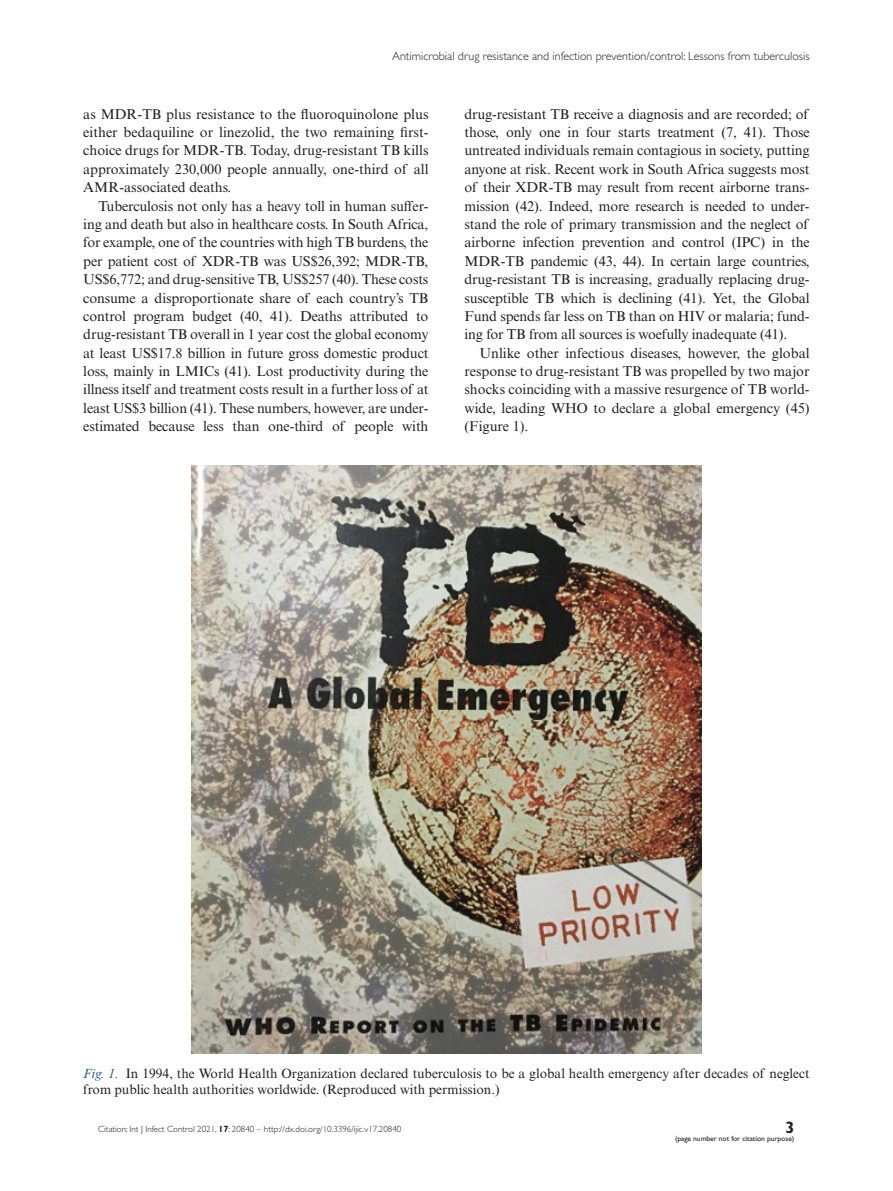
<style>
.page{position:relative;width:893px;height:1191px;background:#fff}
.page>*{position:absolute;margin:0;border:0;box-sizing:border-box;transform-origin:0 0}
.t1{font:700 16.5px "Gill Sans Std";color:#231f20}
.TXI{font:14.25px/18.3px "Times New Roman MT Std";letter-spacing:-.01em;color:#231f20;text-align:justify}
.TX{font:14.25px/18.3px "Times New Roman MT Std";color:#231f20;text-align:justify}
.FC{font:13.5px/15.8px "Times New Roman MT Std";color:#231f20}
.t2{font:300 12px "Gill Sans Std";color:#231f20}
.t3{font:300 9px "Gill Sans Std";color:#231f20}
.t4{font:7.5px "Gill Sans Std";color:#231f20}
.s1{font-style:italic;color:#206393}
.s2{font-weight:700}
</style>
<div class="page">
<img style="left:191px;top:465px;width:511px;height:588px">
<p class="t2" style="left:392px;top:50px;width:419px">Antimicrobial drug resistance and infection prevention/control: Lessons from tuberculosis</p>
<p class="TX" style="left:83px;top:105px;width:347px">as MDR-TB plus resistance to the fluoroquinolone plus either bedaquiline or linezolid, the two remaining first&shy;choice drugs for MDR-TB. Today, drug-resistant TB kills approximately 230,000 people annually, one-third of all AMR-associated deaths.</p>
<p class="TXI" style="left:83px;top:197px;width:347px;text-indent:15px">Tuberculosis not only has a heavy toll in human suffer&shy;ing and death but also in healthcare costs. In South Africa, for example, one of the countries with high TB burdens, the per patient cost of XDR-TB was US$26,392; MDR-TB, US$6,772; and drug-sensitive TB, US$257 (40). These costs consume a disproportionate share of each country’s TB control program budget (40, 41). Deaths attributed to drug-resistant TB overall in 1 year cost the global economy at least US$17.8 billion in future gross domestic product loss, mainly in LMICs (41). Lost productivity during the illness itself and treatment costs result in a further loss of at least US$3 billion (41). These numbers, however, are under&shy;estimated because less than one-third of people with</p>
<p class="TXI" style="left:464px;top:105px;width:347px">drug-resistant TB receive a diagnosis and are recorded; of those, only one in four starts treatment (7, 41). Those untreated individuals remain contagious in society, putting anyone at risk. Recent work in South Africa suggests most of their XDR-TB may result from recent airborne trans&shy;mission (42). Indeed, more research is needed to under&shy;stand the role of primary transmission and the neglect of airborne infection prevention and control (IPC) in the MDR-TB pandemic (43, 44). In certain large countries, drug-resistant TB is increasing, gradually replacing drug&shy;susceptible TB which is declining (41). Yet, the Global Fund spends far less on TB than on HIV or malaria; fund&shy;ing for TB from all sources is woefully inadequate (41).</p>
<p class="TXI" style="left:464px;top:344px;width:347px;text-indent:15px">Unlike other infectious diseases, however, the global response to drug-resistant TB was propelled by two major shocks coinciding with a massive resurgence of TB world&shy;wide, leading WHO to declare a global emergency (45) (Figure 1).</p>
<p class="FC" style="left:83px;top:1065px;width:728px"><span class="s1">Fig. 1.</span> In 1994, the World Health Organization declared tuberculosis to be a global health emergency after decades of neglect from public health authorities worldwide. (Reproduced with permission.)</p>
<p class="t3" style="left:98px;top:1124px;width:305px">Citation: Int J Infect Control 2021, <span class="s2">17</span>: 20840 – http://dx.doi.org/10.3396/ijic.v17.20840</p>
<p class="t1" style="left:785px;top:1118px;width:11px">3</p>
<p class="t4" style="left:675px;top:1134px;width:121px">(page number not for citation purpose)</p>
</div>
